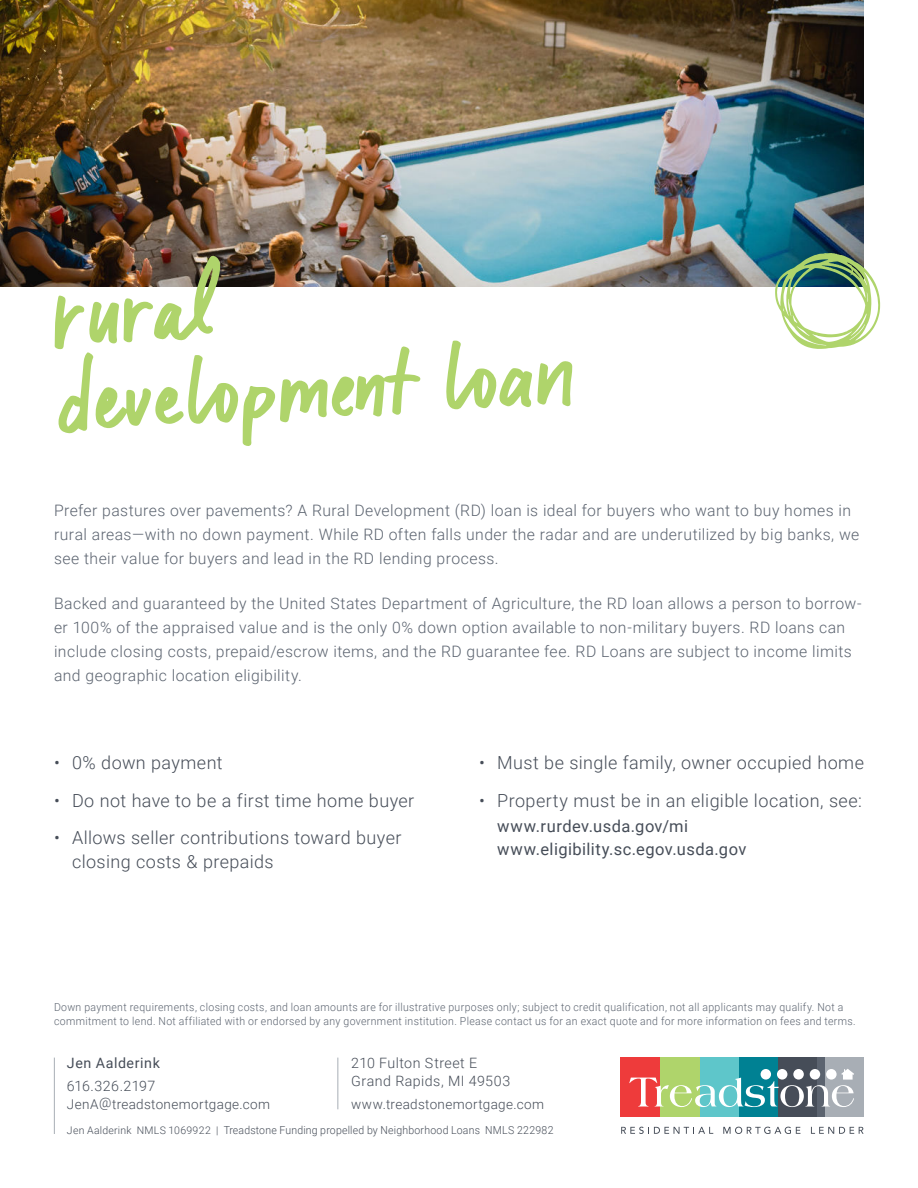
<style>
.page{position:relative;width:918px;height:1188px;background:#fff}
.page>*{position:absolute;margin:0;border:0;box-sizing:border-box;transform-origin:0 0}
.t1{font:300 18px/24px "Roboto";letter-spacing:.025em;color:#464d58}
.t2{font:16.5px/22.5px "Roboto";letter-spacing:.025em;color:#464d58}
.t3{font:300 15.75px/24px "Roboto";letter-spacing:.03em;color:#5b636f}
.t4{font:300 14.25px/17.7px "Roboto";letter-spacing:.03em;color:#464d58}
.t5{font:14.25px "Roboto";letter-spacing:.04em;color:#464d58}
.t6{font:300 13.5px "Roboto";letter-spacing:.03em;color:#464d58}
.t7{font:300 10.95px/13.5px "Roboto";letter-spacing:.03em;color:#5b636f;scale:.95 1}
.t8{font:300 10.95px "Roboto";letter-spacing:.02em;color:#464d58;scale:.95 1}
.s1{font-size:10.5px}
</style>
<div class="page">
<div style="left:739px;top:1058px;width:39px;height:59px;background:#008193"></div>
<div style="left:621px;top:1058px;width:39px;height:59px;background:#ee3b3b"></div>
<div style="left:778px;top:1058px;width:39px;height:59px;background:#464d58"></div>
<div style="left:825px;top:1058px;width:39px;height:59px;background:#a8aeb5"></div>
<div style="left:699px;top:1058px;width:40px;height:59px;background:#5ec6ca"></div>
<div style="left:660px;top:1058px;width:39px;height:59px;background:#afd46b"></div>
<div style="left:817px;top:1058px;width:8px;height:59px;background:#5b636f"></div>
<svg style="left:629px;top:1069px;width:225px;height:38px"></svg>
<svg style="left:621px;top:1127px;width:92px;height:7px"></svg>
<svg style="left:723px;top:1127px;width:77px;height:7px"></svg>
<svg style="left:811px;top:1127px;width:53px;height:7px"></svg>
<hr style="left:54px;top:1058px;width:1px;height:76px;background:#a8aeb5">
<hr style="left:337px;top:1058px;width:1px;height:51px;background:#a8aeb5">
<img style="left:0;top:0;width:864px;height:287px">
<svg style="left:775px;top:253px;width:105px;height:96px"></svg>
<svg style="left:446px;top:340px;width:126px;height:69px"></svg>
<svg style="left:55px;top:255px;width:366px;height:191px"></svg>
<p class="t3" style="left:54px;top:499px;width:807px">Prefer pastures over pavements? A Rural Development (RD) loan is ideal for buyers who want to buy homes in rural areas—with no down payment. While RD often falls under the radar and are underutilized by big banks, we see their value for buyers and lead in the RD lending process.</p>
<p class="t3" style="left:54px;top:592px;width:809px">Backed and guaranteed by the United States Department of Agriculture, the RD loan allows a person to borrow&shy;er 100% of the appraised value and is the only 0% down option available to non-military buyers. RD loans can include closing costs, prepaid/escrow items, and the RD guarantee fee. RD Loans are subject to income limits and geographic location eligibility.</p>
<p class="t1" style="left:54px;top:752px;width:170px">• 0% down payment</p>
<p class="t1" style="left:54px;top:790px;width:362px">• Do not have to be a first time home buyer</p>
<p class="t1" style="left:72px;top:827px;width:331px;text-indent:-18px">• Allows seller contributions toward buyer closing costs &amp; prepaids</p>
<p class="t1" style="left:479px;top:752px;width:386px">• Must be single family, owner occupied home</p>
<p class="t1" style="left:479px;top:790px;width:384px">• Property must be in an eligible location, see:</p>
<p class="t2" style="left:497px;top:817px;width:251px">www.rurdev.usda.gov/mi www.eligibility.sc.egov.usda.gov</p>
<p class="t7" style="left:54px;top:1001px;width:845px">Down payment requirements, closing costs, and loan amounts are for illustrative purposes only; subject to credit qualification, not all applicants may qualify. Not a commitment to lend. Not affiliated with or endorsed by any government institution. Please contact us for an exact quote and for more information on fees and terms.</p>
<p class="t4" style="left:351px;top:1056px;width:161px">210 Fulton Street E<br>Grand Rapids, MI 49503</p>
<p class="t6" style="left:351px;top:1099px;width:195px">www.treadstonemortgage.com</p>
<p class="t8" style="left:67px;top:1126px;width:514px"><span class="s1">Jen Aalderink NMLS 1069922 |</span> Treadstone Funding propelled by Neighborhood Loans NMLS 222982</p>
<p class="t5" style="left:67px;top:1055px;width:94px">Jen Aalderink</p>
<p class="t4" style="left:67px;top:1079px;width:90px">616.326.2197</p>
<p class="t6" style="left:67px;top:1099px;width:205px">JenA@treadstonemortgage.com</p>
</div>
